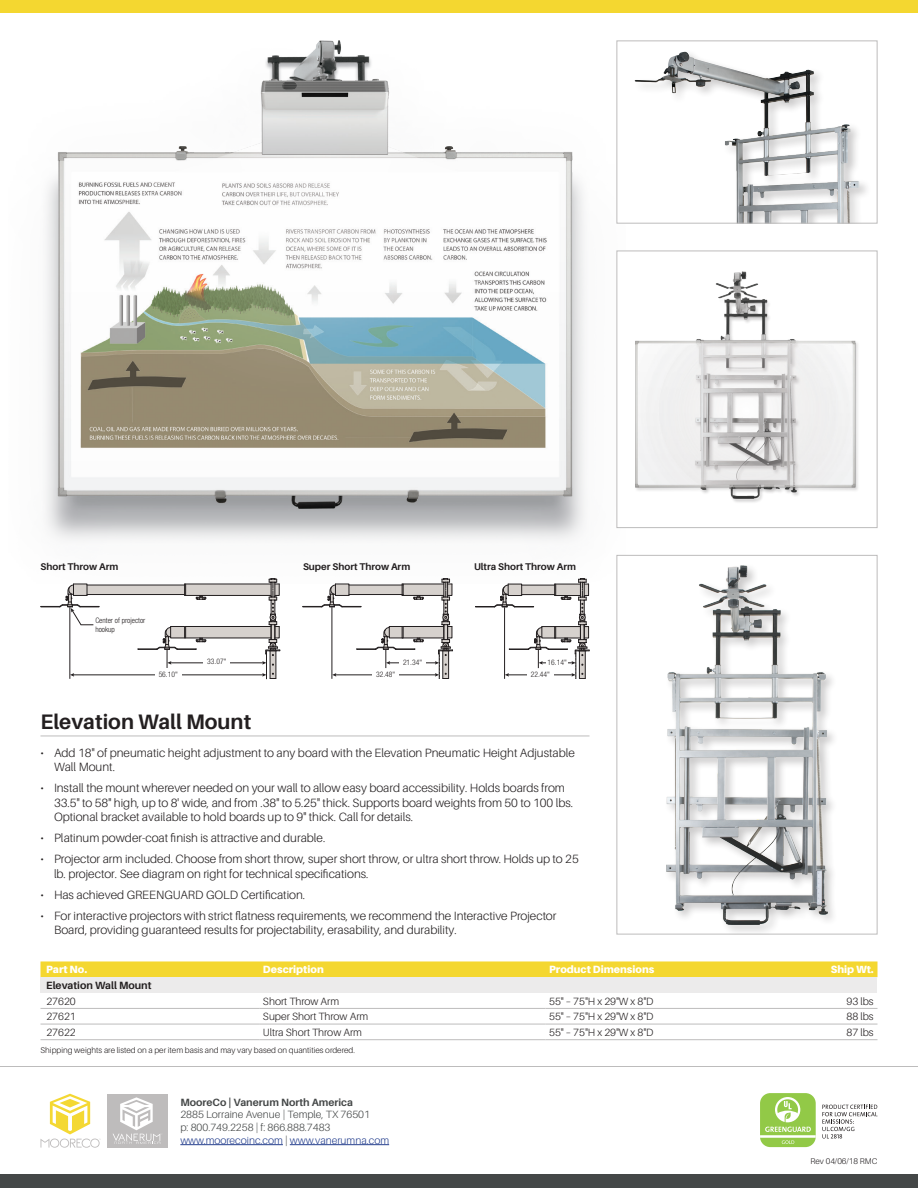
<style>
.page{position:relative;width:918px;height:1188px;background:#fff}
.page>*{position:absolute;margin:0;border:0;box-sizing:border-box;transform-origin:0 0}
.Copy_-_Item_Name_Hea{font:700 21px "Aileron";color:#231f20}
.t1{font:300 12px/14.4px "Aileron";color:#231f20}
.Table_Body_Left{font:300 10.5px "Aileron";color:#231f20}
.t2{font:300 10.5px/12.6px "Aileron";color:#444747}
.Table_Header{font:900 10.5px "Aileron";color:#fff}
.t3{font:700 10.5px "Aileron";color:#444747}
.Table_Subheader{font:700 10.5px "Aileron";color:#231f20}
.Table_Body_Right{font:300 10.5px "Aileron";color:#231f20}
.Caption_-_Left_Black{font:700 9.75px "Aileron";color:#231f20}
.Disclaimer{font:300 8.25px "Aileron";color:#231f20}
.Revision_Line{font:300 8.25px "Aileron";color:#231f20}
.t4{font:300 condensed 7.65px/9.1px "Helvetica Neue LT Std";color:#231f20}
.s1{color:#253f8e}
</style>
<div class="page">
<div style="left:0;top:1174px;width:918px;height:14px;background:#444747"></div>
<div style="left:0;top:0;width:918px;height:14px;background:#f4d730"></div>
<hr style="left:0;top:1066px;width:918px;height:1px;background:#bdbcbc">
<hr style="left:180px;top:1144px;width:103px;height:1px;background:#253f8e">
<hr style="left:290px;top:1144px;width:99px;height:1px;background:#253f8e">
<div style="left:107px;top:1094px;width:61px;height:54px;background:#bebcbc"></div>
<svg style="left:41px;top:1094px;width:60px;height:54px"></svg>
<svg style="left:113px;top:1097px;width:48px;height:47px"></svg>
<img style="left:46px;top:40px;width:580px;height:515px">
<div style="left:40px;top:961px;width:838px;height:16px;background:#f4d730"></div>
<div style="left:40px;top:977px;width:838px;height:16px;background:#ecebeb"></div>
<hr style="left:40px;top:1008px;width:219px;height:1px;background:#bdbcbc">
<hr style="left:259px;top:1008px;width:286px;height:1px;background:#bdbcbc">
<hr style="left:545px;top:1008px;width:171px;height:1px;background:#bdbcbc">
<hr style="left:716px;top:1008px;width:161px;height:1px;background:#bdbcbc">
<hr style="left:40px;top:1024px;width:219px;height:1px;background:#bdbcbc">
<hr style="left:259px;top:1024px;width:286px;height:1px;background:#bdbcbc">
<hr style="left:545px;top:1024px;width:171px;height:1px;background:#bdbcbc">
<hr style="left:716px;top:1024px;width:161px;height:1px;background:#bdbcbc">
<hr style="left:40px;top:1039px;width:219px;height:1px;background:#bdbcbc">
<hr style="left:259px;top:1039px;width:286px;height:1px;background:#bdbcbc">
<hr style="left:545px;top:1039px;width:171px;height:1px;background:#bdbcbc">
<hr style="left:716px;top:1039px;width:161px;height:1px;background:#bdbcbc">
<hr style="left:40px;top:736px;width:550px;height:1px;background:#bdbcbc">
<div style="left:760px;top:1093px;width:56px;height:54px;background:#92c947;border-radius:10px"></div>
<hr style="left:760px;top:1135px;width:56px;height:3px;background:#fff">
<svg style="left:782px;top:1140px;width:12px;height:4px"></svg>
<svg style="left:765px;top:1097px;width:46px;height:35px"></svg>
<svg style="left:822px;top:1105px;width:56px;height:33px"></svg>
<svg style="left:40px;top:578px;width:240px;height:101px"></svg>
<div style="left:155px;top:671px;width:26px;height:8px;background:#fff"></div>
<div style="left:204px;top:657px;width:26px;height:9px;background:#fff"></div>
<svg style="left:302px;top:578px;width:151px;height:101px"></svg>
<div style="left:399px;top:659px;width:27px;height:8px;background:#fff"></div>
<svg style="left:475px;top:578px;width:115px;height:101px"></svg>
<div style="left:546px;top:659px;width:22px;height:7px;background:#fff"></div>
<div style="left:664px;top:563px;width:175px;height:371px;background:#231f20;opacity:.25"></div>
<img style="left:667px;top:565px;width:160px;height:359px">
<div style="left:616px;top:555px;width:262px;height:379px;border:1px solid #bdbcbc"></div>
<div style="left:617px;top:251px;width:260px;height:277px;background:#fff"></div>
<img style="left:635px;top:271px;width:223px;height:231px">
<div style="left:616px;top:251px;width:262px;height:277px;border:1px solid #bdbcbc"></div>
<div style="left:617px;top:41px;width:260px;height:182px;background:#fff"></div>
<img style="left:635px;top:52px;width:224px;height:170px">
<div style="left:616px;top:40px;width:262px;height:184px;border:1px solid #bdbcbc"></div>
<p class="Caption_-_Left_Black" style="left:40px;top:561px;width:79px">Short Throw Arm</p>
<p class="Caption_-_Left_Black" style="left:303px;top:561px;width:109px">Super Short Throw Arm</p>
<p class="Caption_-_Left_Black" style="left:474px;top:561px;width:103px">Ultra Short Throw Arm</p>
<p class="t4" style="left:95px;top:616px;width:52px">Center of projector hookup</p>
<p class="t4" style="left:159px;top:670px;width:21px">56.10"</p>
<p class="t4" style="left:207px;top:657px;width:21px">33.07"</p>
<p class="t4" style="left:376px;top:670px;width:21px">32.48"</p>
<p class="t4" style="left:403px;top:658px;width:21px">21.34"</p>
<p class="t4" style="left:548px;top:658px;width:21px">16.14"</p>
<p class="t4" style="left:531px;top:670px;width:21px">22.44"</p>
<p class="Copy_-_Item_Name_Hea" style="left:40px;top:710px;width:212px">Elevation Wall Mount</p>
<p class="t1" style="left:54px;top:746px;width:522px;text-indent:-14px">• Add 18" of pneumatic height adjustment to any board with the Elevation Pneumatic Height Adjustable<br>Wall Mount.</p>
<p class="t1" style="left:54px;top:781px;width:521px;text-indent:-14px">• Install the mount wherever needed on your wall to allow easy board accessibility. Holds boards from<br>33.5" to 58" high, up to 8' wide, and from .38" to 5.25" thick. Supports board weights from 50 to 100 lbs.<br>Optional bracket available to hold boards up to 9" thick. Call for details.</p>
<p class="t1" style="left:40px;top:831px;width:286px">• Platinum powder-coat finish is attractive and durable.</p>
<p class="t1" style="left:54px;top:852px;width:526px;text-indent:-14px">• Projector arm included. Choose from short throw, super short throw, or ultra short throw. Holds up to 25 lb. projector. See diagram on right for technical specifications.</p>
<p class="t1" style="left:40px;top:888px;width:266px">• Has achieved GREENGUARD GOLD Certification.</p>
<p class="t1" style="left:54px;top:909px;width:504px;text-indent:-14px">• For interactive projectors with strict flatness requirements, we recommend the Interactive Projector<br>Board, providing guaranteed results for projectability, erasability, and durability.</p>
<p class="Table_Header" style="left:46px;top:964px;width:43px">Part No.</p>
<p class="Table_Header" style="left:263px;top:964px;width:62px">Description</p>
<p class="Table_Header" style="left:549px;top:964px;width:107px">Product Dimensions</p>
<p class="Table_Header" style="left:831px;top:964px;width:44px">Ship Wt.</p>
<p class="Table_Subheader" style="left:46px;top:979px;width:107px">Elevation Wall Mount</p>
<p class="Table_Body_Left" style="left:46px;top:995px;width:31px">27620</p>
<p class="Table_Body_Left" style="left:263px;top:995px;width:78px">Short Throw Arm</p>
<p class="Table_Body_Left" style="left:549px;top:995px;width:106px">55" – 75"H x 29"W x 8"D</p>
<p class="Table_Body_Right" style="left:847px;top:995px;width:29px">93 lbs</p>
<p class="Table_Body_Left" style="left:46px;top:1011px;width:31px">27621</p>
<p class="Table_Body_Left" style="left:263px;top:1011px;width:107px">Super Short Throw Arm</p>
<p class="Table_Body_Left" style="left:549px;top:1011px;width:106px">55" – 75"H x 29"W x 8"D</p>
<p class="Table_Body_Right" style="left:847px;top:1011px;width:29px">88 lbs</p>
<p class="Table_Body_Left" style="left:46px;top:1027px;width:31px">27622</p>
<p class="Table_Body_Left" style="left:263px;top:1027px;width:101px">Ultra Short Throw Arm</p>
<p class="Table_Body_Left" style="left:549px;top:1027px;width:106px">55" – 75"H x 29"W x 8"D</p>
<p class="Table_Body_Right" style="left:847px;top:1027px;width:29px">87 lbs</p>
<p class="Disclaimer" style="left:40px;top:1046px;width:316px">Shipping weights are listed on a per item basis and may vary based on quantities ordered.</p>
<p class="t3" style="left:180px;top:1096px;width:174px">MooreCo | Vanerum North America</p>
<p class="t2" style="left:180px;top:1109px;width:210px">2885 Lorraine Avenue | Temple, TX 76501<br>p: 800.749.2258 | f: 866.888.7483 <span class="s1">www.moorecoinc.com</span> | <span class="s1">www.vanerumna.com</span></p>
<p class="Revision_Line" style="left:811px;top:1157px;width:68px">Rev 04/06/18 RMC</p>
</div>
